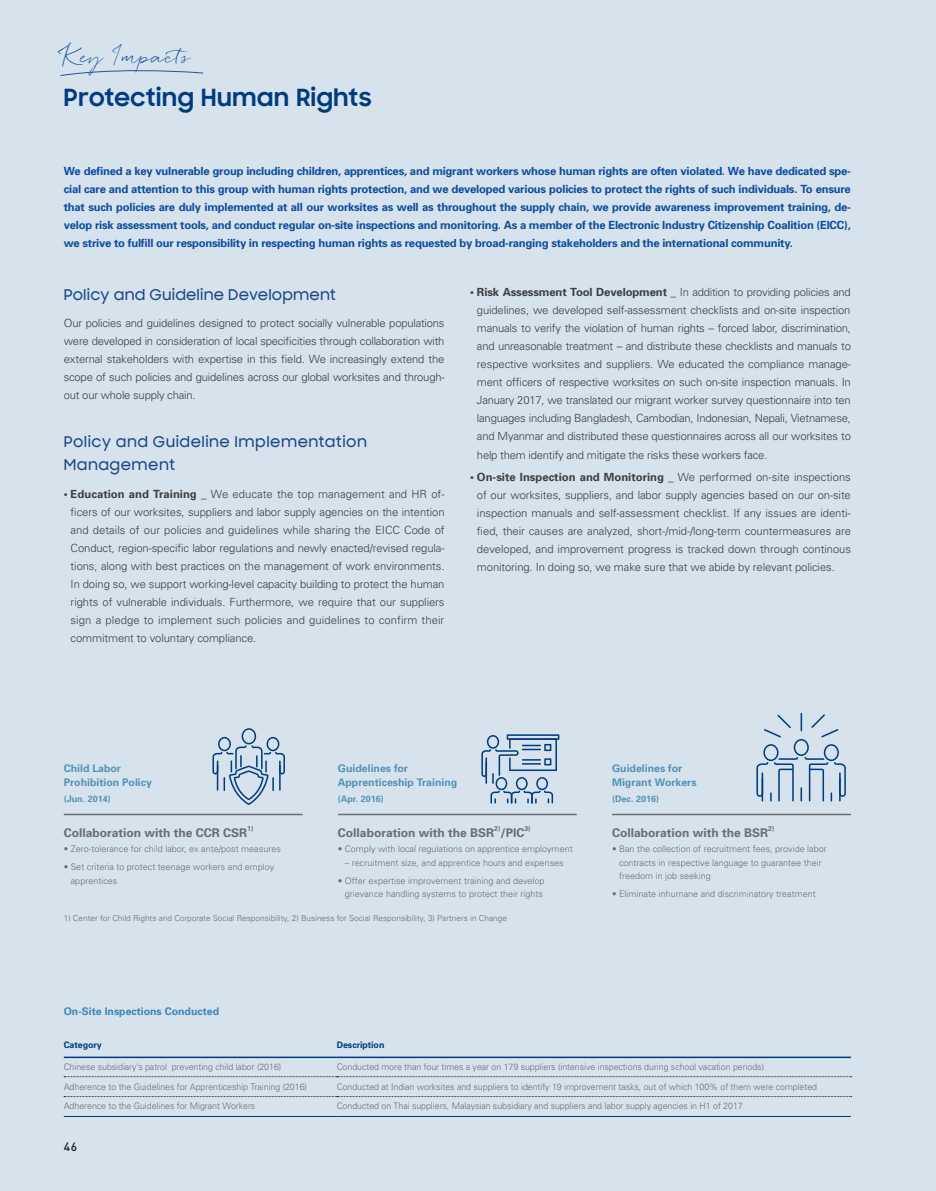
<style>
.page{position:relative;width:936px;height:1191px;background:#fff}
.page>*{position:absolute;margin:0;border:0;box-sizing:border-box;transform-origin:0 0}
.t1{font:700 24px "Samsung Sharp Sans";letter-spacing:.03em;color:#013b7f}
.t2{font:19.5px "Quickpen";letter-spacing:.03em;color:#1e569d}
.t3{font:500 15px/22.5px "Samsung Sharp Sans";letter-spacing:.03em;color:#1c4787}
.t4{font:500 15px "Samsung Sharp Sans";letter-spacing:.01em;color:#1c4787}
.t5{font:700 12px "Univers";color:#6c6d70}
.t6{font:500 12px "DIN";color:#231f20}
.t7{font:300 11.25px/18px "Univers";letter-spacing:-.015em;color:#3e3e3f;text-align:justify}
.t8{font:700 11.25px/18px "Univers";letter-spacing:-.02em;color:#0d4da1;text-align:justify}
.t9{font:700 10.5px/13.5px "Univers";color:#5493b6}
.t10{font:700 10.5px "Univers";color:#3d85ba}
.t11{font:300 9px/13.5px "Univers";color:#6c6d70}
.t12{font:700 9px "Univers";color:#5493b6}
.t13{font:700 9px "Univers";letter-spacing:-.005em;color:#013b7f}
.t14{font:300 8.25px "Univers";color:#6c6d70}
.t15{font:700 7.05px "Univers";color:#6c6d70}
.s1{font-weight:700}
</style>
<div class="page">
<div style="left:0;top:0;width:935px;height:1191px;background:#d6e2ec"></div>
<svg style="left:60px;top:70px;width:143px;height:6px"></svg>
<hr style="left:64px;top:1056px;width:273px;height:2px;background:#013b7f">
<hr style="left:64px;top:1116px;width:273px;height:1px;background:#013b7f">
<hr style="left:337px;top:1056px;width:513px;height:2px;background:#013b7f">
<svg style="left:64px;top:1076px;width:787px;height:1px"></svg>
<svg style="left:64px;top:1096px;width:787px;height:1px"></svg>
<hr style="left:337px;top:1116px;width:513px;height:1px;background:#013b7f">
<hr style="left:64px;top:813px;width:238px;height:2px;background:#6c6d70">
<hr style="left:338px;top:813px;width:238px;height:2px;background:#6c6d70">
<hr style="left:612px;top:813px;width:238px;height:2px;background:#6c6d70">
<svg style="left:212px;top:728px;width:73px;height:77px"></svg>
<svg style="left:756px;top:713px;width:89px;height:88px"></svg>
<svg style="left:481px;top:734px;width:78px;height:69px"></svg>
<h2 class="t2" style="left:61px;top:45px;width:138px">Key Impacts</h2>
<h1 class="t1" style="left:64px;top:79px;width:309px">Protecting Human Rights</h1>
<p class="t8" style="left:64px;top:162px;width:788px">We defined a key vulnerable group including children, apprentices, and migrant workers whose human rights are often violated. We have dedicated spe&shy;cial care and attention to this group with human rights protection, and we developed various policies to protect the rights of such individuals. To ensure that such policies are duly implemented at all our worksites as well as throughout the supply chain, we provide awareness improvement training, de&shy;velop risk assessment tools, and conduct regular on-site inspections and monitoring. As a member of the Electronic Industry Citizenship Coalition (EICC), we strive to fulfill our responsibility in respecting human rights as requested by broad-ranging stakeholders and the international community.</p>
<h3 class="t4" style="left:64px;top:283px;width:273px">Policy and Guideline Development</h3>
<p class="t7" style="left:64px;top:314px;width:382px">Our policies and guidelines designed to protect socially vulnerable populations were developed in consideration of local specificities through collaboration with external stakeholders with expertise in this field. We increasingly extend the scope of such policies and guidelines across our global worksites and through&shy;out our whole supply chain.</p>
<h3 class="t3" style="left:64px;top:430px;width:305px">Policy and Guideline Implementation<br>Management</h3>
<p class="t7" style="left:71px;top:484px;width:375px;text-indent:-7px"><span class="s1">• Education and Training _</span> We educate the top management and HR of&shy;ficers of our worksites, suppliers and labor supply agencies on the intention and details of our policies and guidelines while sharing the EICC Code of Conduct, region-specific labor regulations and newly enacted/revised regula&shy;tions, along with best practices on the management of work environments.<br>In doing so, we support working-level capacity building to protect the human rights of vulnerable individuals. Furthermore, we require that our suppliers sign a pledge to implement such policies and guidelines to confirm their commitment to voluntary compliance.</p>
<p class="t7" style="left:477px;top:283px;width:375px;text-indent:-7px"><span class="s1">• Risk Assessment Tool Development _</span> In addition to providing policies and guidelines, we developed self-assessment checklists and on-site inspection manuals to verify the violation of human rights – forced labor, discrimination, and unreasonable treatment – and distribute these checklists and manuals to respective worksites and suppliers. We educated the compliance manage&shy;ment officers of respective worksites on such on-site inspection manuals. In January 2017, we translated our migrant worker survey questionnaire into ten languages including Bangladesh, Cambodian, Indonesian, Nepali, Vietnamese, and Myanmar and distributed these questionnaires across all our worksites to help them identify and mitigate the risks these workers face.</p>
<p class="t7" style="left:477px;top:467px;width:375px;text-indent:-7px"><span class="s1">• On-site Inspection and Monitoring _</span> We performed on-site inspections of our worksites, suppliers, and labor supply agencies based on our on-site inspection manuals and self-assessment checklist. If any issues are identi&shy;fied, their causes are analyzed, short-/mid-/long-term countermeasures are developed, and improvement progress is tracked down through continous monitoring. In doing so, we make sure that we abide by relevant policies.</p>
<p class="t9" style="left:64px;top:761px;width:90px">Child Labor<br>Prohibition Policy</p>
<p class="t12" style="left:64px;top:793px;width:49px">(Jun. 2014)</p>
<p class="t5" style="left:64px;top:825px;width:185px">Collaboration with the CCR CSR</p>
<p class="t15" style="left:247px;top:824px;width:8px">1)</p>
<p class="t11" style="left:64px;top:842px;width:218px">• Zero-tolerance for child labor, ex ante/post measures</p>
<p class="t11" style="left:71px;top:860px;width:205px;text-indent:-7px">• Set criteria to protect teenage workers and employ apprentices</p>
<p class="t9" style="left:338px;top:761px;width:121px">Guidelines for<br>Apprenticeship Training</p>
<p class="t12" style="left:338px;top:793px;width:47px">(Apr. 2016)</p>
<p class="t5" style="left:338px;top:825px;width:158px">Collaboration with the BSR</p>
<p class="t15" style="left:494px;top:824px;width:8px">2)</p>
<p class="t5" style="left:500px;top:825px;width:25px">/PIC</p>
<p class="t15" style="left:524px;top:824px;width:8px">3)</p>
<p class="t11" style="left:338px;top:842px;width:236px">• Comply with local regulations on apprentice employment</p>
<p class="t11" style="left:345px;top:855px;width:220px">– recruitment size, and apprentice hours and expenses</p>
<p class="t11" style="left:338px;top:873px;width:208px;text-align:right">• Offer expertise improvement training and develop grievance handling systems to protect their rights</p>
<p class="t14" style="left:64px;top:913px;width:444px">1) Center for Child Rights and Corporate Social Responsibility, 2) Business for Social Responsibility, 3) Partners in Change</p>
<p class="t9" style="left:612px;top:761px;width:86px">Guidelines for<br>Migrant Workers</p>
<p class="t12" style="left:612px;top:793px;width:49px">(Dec. 2016)</p>
<p class="t5" style="left:612px;top:825px;width:158px">Collaboration with the BSR</p>
<p class="t15" style="left:768px;top:824px;width:8px">2)</p>
<p class="t11" style="left:619px;top:842px;width:209px;text-indent:-7px">• Ban the collection of recruitment fees, provide labor contracts in respective language to guarantee their freedom in job seeking</p>
<p class="t11" style="left:612px;top:887px;width:205px">• Eliminate inhumane and discriminatory treatment</p>
<p class="t10" style="left:64px;top:1004px;width:157px">On-Site Inspections Conducted</p>
<p class="t13" style="left:64px;top:1039px;width:39px">Category</p>
<p class="t11" style="left:64px;top:1059px;width:219px">Chinese subsidiary’s patrol preventing child labor (2016)</p>
<p class="t11" style="left:64px;top:1079px;width:245px">Adherence to the Guidelines for Apprenticeship Training (2016)</p>
<p class="t11" style="left:64px;top:1099px;width:193px">Adherence to the Guidelines for Migrant Workers</p>
<p class="t6" style="left:64px;top:1138px;width:15px">46</p>
<p class="t13" style="left:337px;top:1039px;width:49px">Description</p>
<p class="t11" style="left:337px;top:1059px;width:429px">Conducted more than four times a year on 179 suppliers (intensive inspections during school vacation periods)</p>
<p class="t11" style="left:337px;top:1079px;width:482px">Conducted at Indian worksites and suppliers to identify 19 improvement tasks, out of which 100% of them were completed</p>
<p class="t11" style="left:337px;top:1099px;width:407px">Conducted on Thai suppliers, Malaysian subsidiary and suppliers and labor supply agencies in H1 of 2017</p>
</div>
